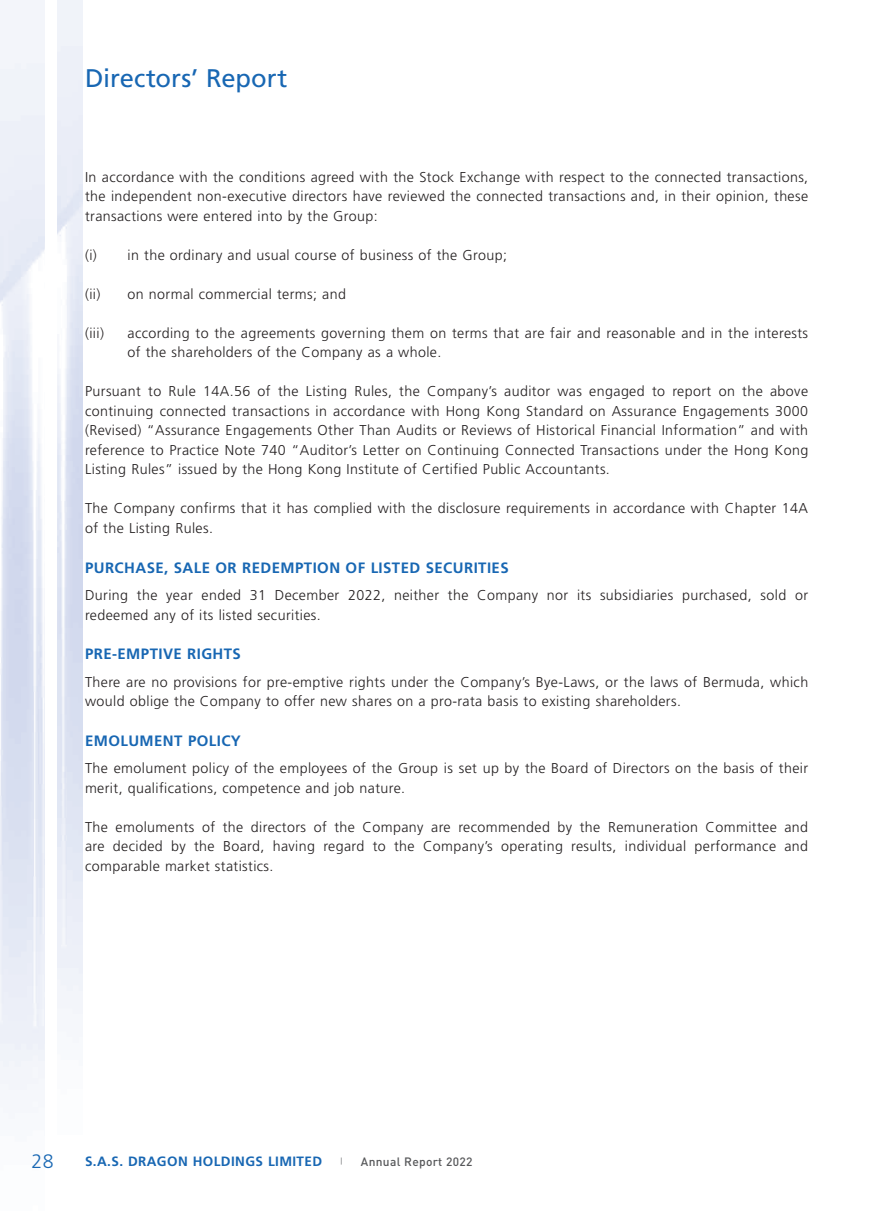
<style>
.page{position:relative;width:893px;height:1212px;background:#fff}
.page>*{position:absolute;margin:0;border:0;box-sizing:border-box;transform-origin:0 0}
.t1{font:25.5px "Frutiger LT Std";color:#1867b3}
.t2{font:300 19.5px "Frutiger LT Std";color:#1867b3}
.t3{font:700 15px "Frutiger LT Std";letter-spacing:.03em;color:#1867b3}
.t4{font:300 14.25px/19.5px "Frutiger LT Std";letter-spacing:.03em;color:#231f20}
.t5{font:700 13.5px "Frutiger LT Std";letter-spacing:.03em;color:#1867b3}
.t6{font:500 12px "DIN Pro";letter-spacing:.025em;color:#57585a}
.t7{font:700 7.5px "M Hei HK";color:#6c6d70}
</style>
<div class="page">
<img style="left:0;top:0;width:45px;height:1090px">
<img style="left:57px;top:0;width:25px;height:1014px">
<h1 class="t1" style="left:85px;top:63px;width:204px">Directors’ Report</h1>
<p class="t4" style="left:85px;top:167px;width:725px;text-align:justify">In accordance with the conditions agreed with the Stock Exchange with respect to the connected transactions, the independent non-executive directors have reviewed the connected transactions and, in their opinion, these transactions were entered into by the Group:</p>
<p class="t4" style="left:85px;top:245px;width:423px">(i) in the ordinary and usual course of business of the Group;</p>
<p class="t4" style="left:85px;top:284px;width:262px">(ii) on normal commercial terms; and</p>
<p class="t4" style="left:85px;top:323px;width:21px">(iii)</p>
<p class="t4" style="left:128px;top:323px;width:682px">according to the agreements governing them on terms that are fair and reasonable and in the interests of the shareholders of the Company as a whole.</p>
<p class="t4" style="left:85px;top:382px;width:725px;text-align:justify">Pursuant to Rule 14A.56 of the Listing Rules, the Company’s auditor was engaged to report on the above continuing connected transactions in accordance with Hong Kong Standard on Assurance Engagements 3000 (Revised) “Assurance Engagements Other Than Audits or Reviews of Historical Financial Information” and with reference to Practice Note 740 “Auditor’s Letter on Continuing Connected Transactions under the Hong Kong Listing Rules” issued by the Hong Kong Institute of Certified Public Accountants.</p>
<p class="t4" style="left:85px;top:499px;width:725px">The Company confirms that it has complied with the disclosure requirements in accordance with Chapter 14A of the Listing Rules.</p>
<p class="t3" style="left:85px;top:559px;width:425px">PURCHASE, SALE OR REDEMPTION OF LISTED SECURITIES</p>
<p class="t4" style="left:85px;top:585px;width:725px">During the year ended 31 December 2022, neither the Company nor its subsidiaries purchased, sold or redeemed any of its listed securities.</p>
<p class="t3" style="left:85px;top:645px;width:157px">PRE-EMPTIVE RIGHTS</p>
<p class="t4" style="left:85px;top:672px;width:725px">There are no provisions for pre-emptive rights under the Company’s Bye-Laws, or the laws of Bermuda, which would oblige the Company to offer new shares on a pro-rata basis to existing shareholders.</p>
<p class="t3" style="left:85px;top:732px;width:157px">EMOLUMENT POLICY</p>
<p class="t4" style="left:85px;top:758px;width:725px">The emolument policy of the employees of the Group is set up by the Board of Directors on the basis of their merit, qualifications, competence and job nature.</p>
<p class="t4" style="left:85px;top:817px;width:725px;text-align:justify">The emoluments of the directors of the Company are recommended by the Remuneration Committee and are decided by the Board, having regard to the Company’s operating results, individual performance and comparable market statistics.</p>
<h2 class="t2" style="left:31px;top:1150px;width:24px">28</h2>
<p class="t6" style="left:361px;top:1153px;width:113px">Annual Report 2022</p>
<p class="t5" style="left:85px;top:1153px;width:239px">S.A.S. DRAGON HOLDINGS LIMITED</p>
<p class="t7" style="left:341px;top:1155px;width:3px">|</p>
</div>
